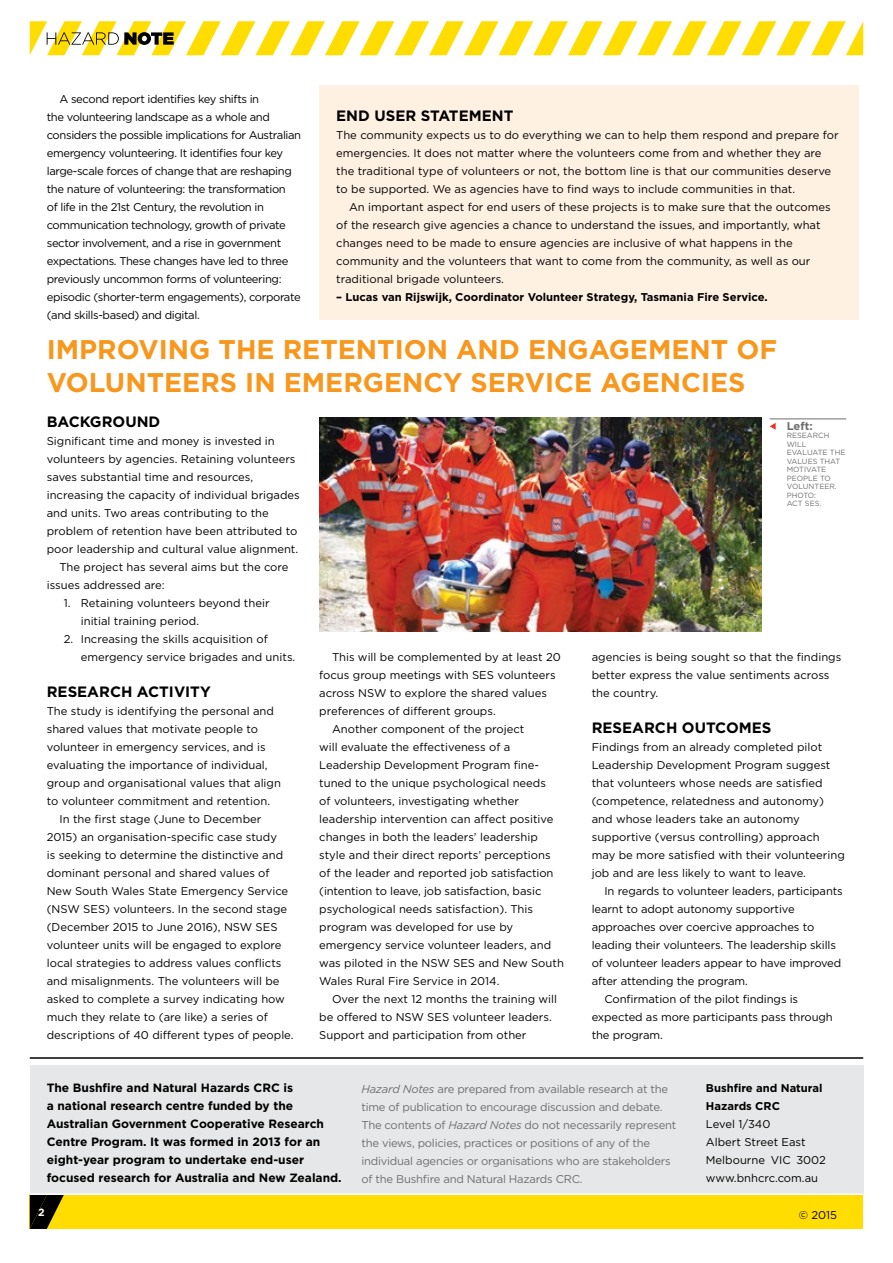
<style>
.page{position:relative;width:893px;height:1263px;background:#fff}
.page>*{position:absolute;margin:0;border:0;box-sizing:border-box;transform-origin:0 0}
.Orange_research_head{font:700 27px/33px "Gotham";color:#f8971d}
.Black_subheader{font:700 15px "Gotham";color:#000}
.t1{font:700 12px/18px "Gotham";color:#000}
.Body_Text{font:11.25px/18px "Gotham";color:#000}
.Body_Text_first{font:11.25px/18px "Gotham";color:#000}
.Body_Text-2{font:11.25px/18px "Gotham";letter-spacing:-.035em;color:#000}
.t2{font:11.25px/18px "Gotham";letter-spacing:-.02em;color:#6d6e71}
.Break_out_text_no_in{font:700 11.25px/18px "Gotham";color:#000}
.t3{font:700 11.25px "Gotham";color:#6d6e71}
.t4{font:700 10.5px "Gotham";color:#fff}
.t5{font:7.5px/8.6px "Gotham";color:#6d6e71}
.s1{font-style:italic}
</style>
<div class="page">
<img style="left:319px;top:418px;width:442px;height:213px">
<hr style="left:770px;top:419px;width:76px;height:1px;background:#6d6e71">
<svg style="left:770px;top:423px;width:6px;height:7px"></svg>
<div style="left:319px;top:85px;width:540px;height:234px;background:#fff1e2"></div>
<div style="left:30px;top:1195px;width:833px;height:34px;background:#fd0"></div>
<svg style="left:30px;top:1195px;width:34px;height:34px"></svg>
<div style="left:30px;top:1065px;width:833px;height:130px;background:#e6e7e8"></div>
<hr style="left:30px;top:1193px;width:833px;height:2px;background:#fff">
<svg style="left:30px;top:21px;width:833px;height:34px"></svg>
<hr style="left:30px;top:1057px;width:833px;height:2px;background:#000">
<p class="Body_Text-2" style="left:47px;top:90px;width:256px;text-indent:13px">A second report identifies key shifts in<br>the volunteering landscape as a whole and considers the possible implications for Australian emergency volunteering. It identifies four key large-scale forces of change that are reshaping the nature of volunteering: the transformation<br>of life in the 21st Century, the revolution in communication technology, growth of private sector involvement, and a rise in government expectations. These changes have led to three previously uncommon forms of volunteering: episodic (shorter-term engagements), corporate (and skills-based) and digital.</p>
<p class="Black_subheader" style="left:336px;top:106px;width:179px">END USER STATEMENT</p>
<p class="Body_Text_first" style="left:336px;top:126px;width:504px">The community expects us to do everything we can to help them respond and prepare for emergencies. It does not matter where the volunteers come from and whether they are the traditional type of volunteers or not, the bottom line is that our communities deserve to be supported. We as agencies have to find ways to include communities in that.</p>
<p class="Body_Text" style="left:336px;top:198px;width:496px;text-indent:13px">An important aspect for end users of these projects is to make sure that the outcomes of the research give agencies a chance to understand the issues, and importantly, what changes need to be made to ensure agencies are inclusive of what happens in the community and the volunteers that want to come from the community, as well as our traditional brigade volunteers.</p>
<p class="Break_out_text_no_in" style="left:336px;top:288px;width:433px">– Lucas van Rijswijk, Coordinator Volunteer Strategy, Tasmania Fire Service.</p>
<p class="Orange_research_head" style="left:47px;top:333px;width:732px">IMPROVING THE RETENTION AND ENGAGEMENT OF<br>VOLUNTEERS IN EMERGENCY SERVICE AGENCIES</p>
<p class="Black_subheader" style="left:47px;top:412px;width:115px">BACKGROUND</p>
<p class="Body_Text_first" style="left:47px;top:432px;width:255px">Significant time and money is invested in volunteers by agencies. Retaining volunteers saves substantial time and resources, increasing the capacity of individual brigades and units. Two areas contributing to the problem of retention have been attributed to poor leadership and cultural value alignment.</p>
<p class="Body_Text" style="left:47px;top:558px;width:243px;text-indent:13px">The project has several aims but the core issues addressed are:</p>
<p class="Body_Text" style="left:81px;top:594px;width:190px;text-indent:-17px">1. Retaining volunteers beyond their initial training period.</p>
<p class="Body_Text" style="left:81px;top:630px;width:216px;text-indent:-17px">2. Increasing the skills acquisition of emergency service brigades and units.</p>
<p class="Black_subheader" style="left:47px;top:682px;width:165px">RESEARCH ACTIVITY</p>
<p class="Body_Text_first" style="left:47px;top:702px;width:236px">The study is identifying the personal and shared values that motivate people to volunteer in emergency services, and is evaluating the importance of individual, group and organisational values that align to volunteer commitment and retention.</p>
<p class="Body_Text" style="left:47px;top:810px;width:248px;text-indent:13px">In the first stage (June to December 2015) an organisation-specific case study<br>is seeking to determine the distinctive and dominant personal and shared values of New South Wales State Emergency Service (NSW SES) volunteers. In the second stage (December 2015 to June 2016), NSW SES volunteer units will be engaged to explore local strategies to address values conflicts and misalignments. The volunteers will be asked to complete a survey indicating how much they relate to (are like) a series of descriptions of 40 different types of people.</p>
<p class="t3" style="left:787px;top:418px;width:28px">Left:</p>
<p class="t5" style="left:787px;top:431px;width:60px">RESEARCH<br>WILL<br>EVALUATE THE<br>VALUES THAT<br>MOTIVATE<br>PEOPLE TO<br>VOLUNTEER.<br>PHOTO:<br>ACT SES.</p>
<p class="Body_Text" style="left:592px;top:648px;width:251px">agencies is being sought so that the findings better express the value sentiments across the country.</p>
<p class="Black_subheader" style="left:592px;top:718px;width:181px">RESEARCH OUTCOMES</p>
<p class="Body_Text_first" style="left:592px;top:738px;width:255px">Findings from an already completed pilot Leadership Development Program suggest that volunteers whose needs are satisfied (competence, relatedness and autonomy) and whose leaders take an autonomy supportive (versus controlling) approach may be more satisfied with their volunteering job and are less likely to want to leave.</p>
<p class="Body_Text" style="left:592px;top:882px;width:253px;text-indent:13px">In regards to volunteer leaders, participants learnt to adopt autonomy supportive approaches over coercive approaches to leading their volunteers. The leadership skills of volunteer leaders appear to have improved after attending the program.</p>
<p class="Body_Text" style="left:592px;top:990px;width:243px;text-indent:13px">Confirmation of the pilot findings is expected as more participants pass through the program.</p>
<p class="Body_Text" style="left:319px;top:648px;width:243px;text-indent:13px">This will be complemented by at least 20 focus group meetings with SES volunteers across NSW to explore the shared values preferences of different groups.</p>
<p class="Body_Text" style="left:319px;top:720px;width:246px;text-indent:13px">Another component of the project<br>will evaluate the effectiveness of a Leadership Development Program fine&shy;tuned to the unique psychological needs<br>of volunteers, investigating whether leadership intervention can affect positive changes in both the leaders’ leadership style and their direct reports’ perceptions of the leader and reported job satisfaction (intention to leave, job satisfaction, basic psychological needs satisfaction). This program was developed for use by emergency service volunteer leaders, and was piloted in the NSW SES and New South Wales Rural Fire Service in 2014.</p>
<p class="Body_Text" style="left:319px;top:990px;width:239px;text-indent:13px">Over the next 12 months the training will be offered to NSW SES volunteer leaders.<br>Support and participation from other</p>
<p class="t1" style="left:47px;top:1079px;width:296px">The Bushfire and Natural Hazards CRC is<br>a national research centre funded by the Australian Government Cooperative Research Centre Program. It was formed in 2013 for an eight-year program to undertake end-user focused research for Australia and New Zealand.</p>
<p class="t2" style="left:361px;top:1079px;width:317px"><span class="s1">Hazard Notes</span> are prepared from available research at the time of publication to encourage discussion and debate.<br>The contents of <span class="s1">Hazard Notes</span> do not necessarily represent the views, policies, practices or positions of any of the individual agencies or organisations who are stakeholders of the Bushfire and Natural Hazards CRC.</p>
<p class="Break_out_text_no_in" style="left:706px;top:1079px;width:118px">Bushfire and Natural<br>Hazards CRC</p>
<p class="Body_Text" style="left:706px;top:1114px;width:122px">Level 1/340<br>Albert Street East<br>Melbourne VIC 3002 www.bnhcrc.com.au</p>
<p class="Body_Text" style="left:799px;top:1206px;width:40px">© 2015</p>
<p class="t4" style="left:38px;top:1205px;width:8px">2</p>
</div>
